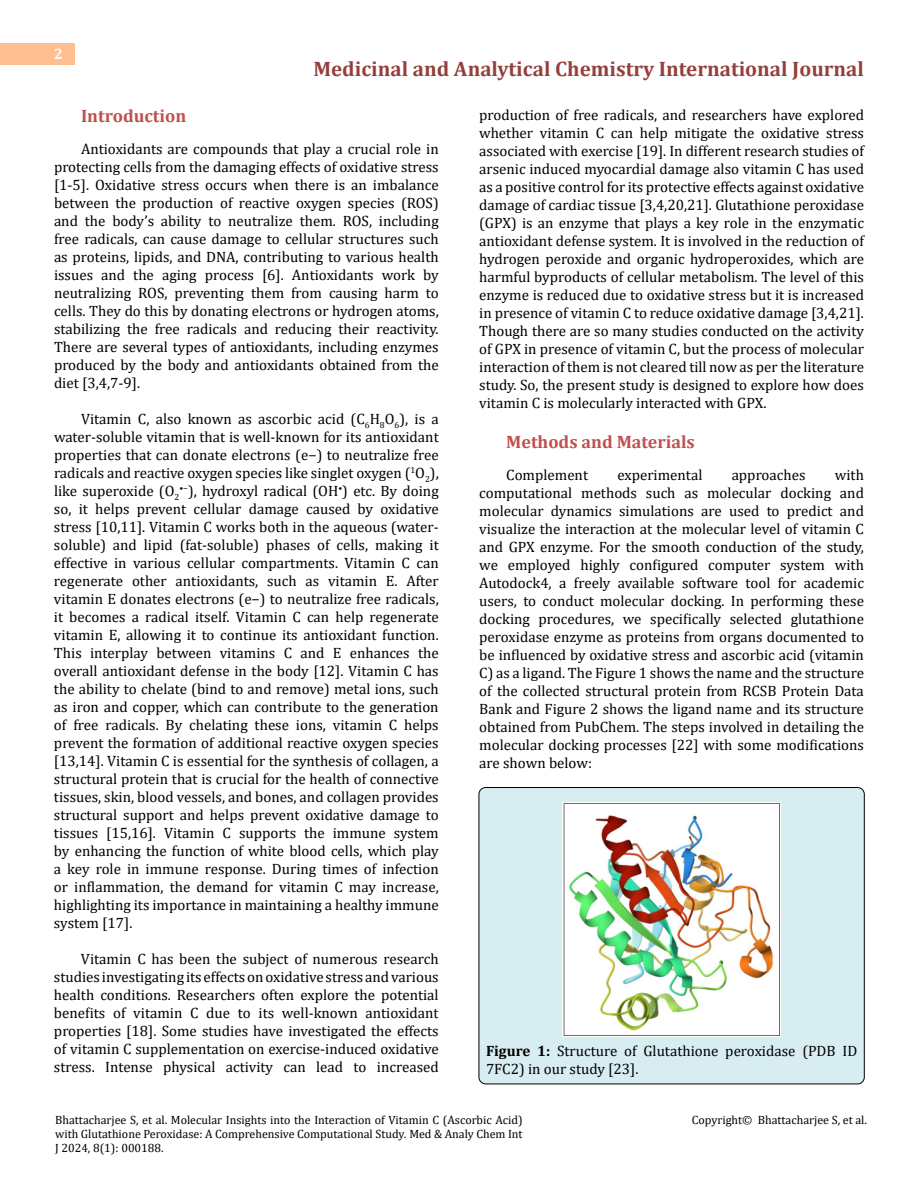
<style>
.page{position:relative;width:918px;height:1188px;background:#fff}
.page>*{position:absolute;margin:0;border:0;box-sizing:border-box;transform-origin:0 0}
.t1{font:700 21px "Cambria";color:#953f3c}
.t2{font:700 18px "Cambria";color:#c0504d}
.t3{font:15px/18px "Cambria";color:#000;text-align:justify}
.t4{font:700 15px "Cambria";color:#fff}
.t5{font:12px/14.4px "Cambria";color:#000;text-align:justify}
.s1{font-weight:700}
.s2{font-style:italic}
</style>
<div class="page">
<div style="left:0;top:43px;width:75px;height:21px;background:#ffbf91"></div>
<div style="left:479px;top:788px;width:385px;height:296px;background:#d8edf2;border-radius:7px"></div>
<div style="left:479px;top:787px;width:386px;height:297px;border:1px solid #000;border-radius:7px"></div>
<img style="left:562px;top:802px;width:219px;height:234px">
<p class="t4" style="left:54px;top:44px;width:10px">2</p>
<h1 class="t1" style="left:313px;top:54px;width:552px">Medicinal and Analytical Chemistry International Journal</h1>
<p class="t2" style="left:81px;top:103px;width:107px">Introduction</p>
<p class="t3" style="left:54px;top:139px;width:386px;text-indent:27px">Antioxidants are compounds that play a crucial role in protecting cells from the damaging effects of oxidative stress [1-5]. Oxidative stress occurs when there is an imbalance between the production of reactive oxygen species (ROS) and the body’s ability to neutralize them. ROS, including free radicals, can cause damage to cellular structures such as proteins, lipids, and DNA, contributing to various health issues and the aging process [6]. Antioxidants work by neutralizing ROS, preventing them from causing harm to cells. They do this by donating electrons or hydrogen atoms, stabilizing the free radicals and reducing their reactivity.<br>There are several types of antioxidants, including enzymes produced by the body and antioxidants obtained from the diet [3,4,7-9].</p>
<p class="t3" style="left:54px;top:409px;width:386px;text-indent:27px">Vitamin C, also known as ascorbic acid (C<sub>6</sub>H<sub>8</sub>O<sub>6</sub>), is a water-soluble vitamin that is well-known for its antioxidant properties that can donate electrons (e−) to neutralize free radicals and reactive oxygen species like singlet oxygen (<sup>1</sup>O<sub>2</sub>), like superoxide (O<sub>2</sub><sup>•−</sup>), hydroxyl radical (OH<sup>•</sup>) etc. By doing so, it helps prevent cellular damage caused by oxidative stress [10,11]. Vitamin C works both in the aqueous (water&shy;soluble) and lipid (fat-soluble) phases of cells, making it effective in various cellular compartments. Vitamin C can regenerate other antioxidants, such as vitamin E. After vitamin E donates electrons (e−) to neutralize free radicals, it becomes a radical itself. Vitamin C can help regenerate vitamin E, allowing it to continue its antioxidant function.<br>This interplay between vitamins C and E enhances the overall antioxidant defense in the body [12]. Vitamin C has the ability to chelate (bind to and remove) metal ions, such as iron and copper, which can contribute to the generation of free radicals. By chelating these ions, vitamin C helps prevent the formation of additional reactive oxygen species [13,14]. Vitamin C is essential for the synthesis of collagen, a structural protein that is crucial for the health of connective tissues, skin, blood vessels, and bones, and collagen provides structural support and helps prevent oxidative damage to tissues [15,16]. Vitamin C supports the immune system by enhancing the function of white blood cells, which play a key role in immune response. During times of infection or inflammation, the demand for vitamin C may increase, highlighting its importance in maintaining a healthy immune system [17].</p>
<p class="t3" style="left:54px;top:949px;width:386px;text-indent:27px">Vitamin C has been the subject of numerous research studies investigating its effects on oxidative stress and various health conditions. Researchers often explore the potential benefits of vitamin C due to its well-known antioxidant properties [18]. Some studies have investigated the effects of vitamin C supplementation on exercise-induced oxidative stress. Intense physical activity can lead to increased</p>
<p class="t3" style="left:479px;top:105px;width:386px">production of free radicals, and researchers have explored whether vitamin C can help mitigate the oxidative stress associated with exercise [19]. In different research studies of arsenic induced myocardial damage also vitamin C has used as a positive control for its protective effects against oxidative damage of cardiac tissue [3,4,20,21]. Glutathione peroxidase (GPX) is an enzyme that plays a key role in the enzymatic antioxidant defense system. It is involved in the reduction of hydrogen peroxide and organic hydroperoxides, which are harmful byproducts of cellular metabolism. The level of this enzyme is reduced due to oxidative stress but it is increased in presence of vitamin C to reduce oxidative damage [3,4,21].<br>Though there are so many studies conducted on the activity of GPX in presence of vitamin C, but the process of molecular interaction of them is not cleared till now as per the literature study. So, the present study is designed to explore how does vitamin C is molecularly interacted with GPX.</p>
<p class="t2" style="left:506px;top:429px;width:190px">Methods and Materials</p>
<p class="t3" style="left:506px;top:465px;width:83px">Complement</p>
<p class="t3" style="left:617px;top:465px;width:87px">experimental</p>
<p class="t3" style="left:732px;top:465px;width:75px">approaches</p>
<p class="t3" style="left:479px;top:465px;width:386px;text-indent:356px">with computational methods such as molecular docking and molecular dynamics simulations are used to predict and visualize the interaction at the molecular level of vitamin C and GPX enzyme. For the smooth conduction of the study, we employed highly configured computer system with Autodock4, a freely available software tool for academic users, to conduct molecular docking. In performing these docking procedures, we specifically selected glutathione peroxidase enzyme as proteins from organs documented to be influenced by oxidative stress and ascorbic acid (vitamin C) as a ligand. The Figure 1 shows the name and the structure of the collected structural protein from RCSB Protein Data Bank and Figure 2 shows the ligand name and its structure obtained from PubChem. The steps involved in detailing the molecular docking processes [22] with some modifications are shown below:</p>
<p class="t3" style="left:486px;top:1041px;width:373px"><span class="s1">Figure 1:</span> Structure of Glutathione peroxidase (PDB ID<br>7FC2) in our study [23].</p>
<p class="t5" style="left:55px;top:1112px;width:469px">Bhattacharjee S, et al. Molecular Insights into the Interaction of Vitamin C (Ascorbic Acid) with Glutathione Peroxidase: A Comprehensive Computational Study<span class="s2">.</span> Med &amp; Analy Chem Int J 2024, 8(1): 000188.</p>
<p class="t5" style="left:692px;top:1112px;width:177px">Copyright© Bhattacharjee S, et al.</p>
</div>
